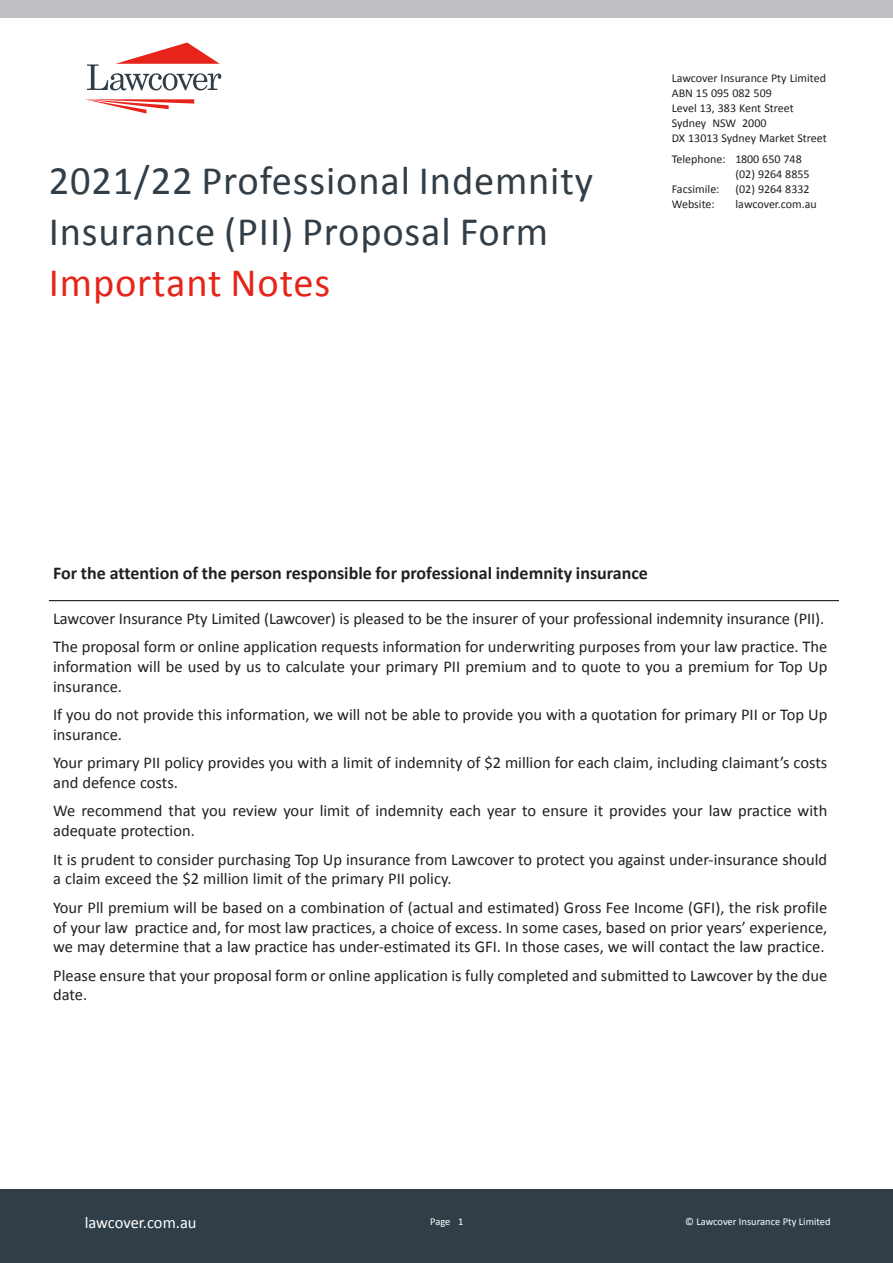
<style>
.page{position:relative;width:893px;height:1263px;background:#fff}
.page>*{position:absolute;margin:0;border:0;box-sizing:border-box;transform-origin:0 0}
.HEADERS2{font:40.5px/51px "Calibri";letter-spacing:.02em;color:#313e48}
.HEADERS2-2{font:40.5px "Calibri";letter-spacing:.02em;color:#e72419}
.t1{font:700 18px "Calibri";color:#231f20}
.t2{font:16.5px/19.8px "Calibri";color:#231f20}
.t3{font:16.5px "Calibri";letter-spacing:-.005em;color:#fff}
.t4{font:12px "Calibri";color:#231f20}
.t5{font:10.5px "Calibri";color:#fff}
</style>
<div class="page">
<svg style="left:85px;top:99px;width:109px;height:14px"></svg>
<svg style="left:87px;top:43px;width:134px;height:47px"></svg>
<div style="left:0;top:1190px;width:893px;height:73px;background:#313e48"></div>
<hr style="left:49px;top:600px;width:790px;height:1px;background:#000">
<div style="left:0;top:0;width:893px;height:17px;background:#bec0c4"></div>
<p class="HEADERS2" style="left:49px;top:154px;width:546px">2021/22 Professional Indemnity<br>Insurance (PII) Proposal Form</p>
<p class="HEADERS2-2" style="left:49px;top:255px;width:283px">Important Notes</p>
<p class="t4" style="left:672px;top:70px;width:156px">Lawcover Insurance Pty Limited</p>
<p class="t4" style="left:672px;top:85px;width:102px">ABN 15 095 082 509</p>
<p class="t4" style="left:672px;top:100px;width:123px">Level 13, 383 Kent Street</p>
<p class="t4" style="left:672px;top:115px;width:96px">Sydney NSW 2000</p>
<p class="t4" style="left:672px;top:130px;width:157px">DX 13013 Sydney Market Street</p>
<p class="t4" style="left:672px;top:151px;width:131px">Telephone: 1800 650 748</p>
<p class="t4" style="left:736px;top:166px;width:76px">(02) 9264 8855</p>
<p class="t4" style="left:672px;top:181px;width:49px">Facsimile:</p>
<p class="t4" style="left:736px;top:181px;width:76px">(02) 9264 8332</p>
<p class="t4" style="left:672px;top:196px;width:44px">Website:</p>
<p class="t4" style="left:736px;top:196px;width:83px">lawcover.com.au</p>
<p class="t1" style="left:53px;top:562px;width:596px">For the attention of the person responsible for professional indemnity insurance</p>
<p class="t2" style="left:53px;top:608px;width:772px">Lawcover Insurance Pty Limited (Lawcover) is pleased to be the insurer of your professional indemnity insurance (PII).</p>
<p class="t2" style="left:53px;top:636px;width:776px;text-align:justify">The proposal form or online application requests information for underwriting purposes from your law practice. The information will be used by us to calculate your primary PII premium and to quote to you a premium for Top Up insurance.</p>
<p class="t2" style="left:53px;top:704px;width:776px">If you do not provide this information, we will not be able to provide you with a quotation for primary PII or Top Up insurance.</p>
<p class="t2" style="left:53px;top:752px;width:776px">Your primary PII policy provides you with a limit of indemnity of $2 million for each claim, including claimant’s costs and defence costs.</p>
<p class="t2" style="left:53px;top:801px;width:776px">We recommend that you review your limit of indemnity each year to ensure it provides your law practice with adequate protection.</p>
<p class="t2" style="left:53px;top:849px;width:776px">It is prudent to consider purchasing Top Up insurance from Lawcover to protect you against under-insurance should a claim exceed the $2 million limit of the primary PII policy.</p>
<p class="t2" style="left:53px;top:897px;width:776px;text-align:justify">Your Pll premium will be based on a combination of (actual and estimated) Gross Fee Income (GFI), the risk profile of your law practice and, for most law practices, a choice of excess. In some cases, based on prior years’ experience, we may determine that a law practice has under-estimated its GFI. In those cases, we will contact the law practice.</p>
<p class="t2" style="left:53px;top:965px;width:776px">Please ensure that your proposal form or online application is fully completed and submitted to Lawcover by the due date.</p>
<p class="t3" style="left:85px;top:1211px;width:113px">lawcover.com.au</p>
<p class="t5" style="left:430px;top:1214px;width:35px">Page 1</p>
<p class="t5" style="left:685px;top:1214px;width:147px">© Lawcover Insurance Pty Limited</p>
</div>
